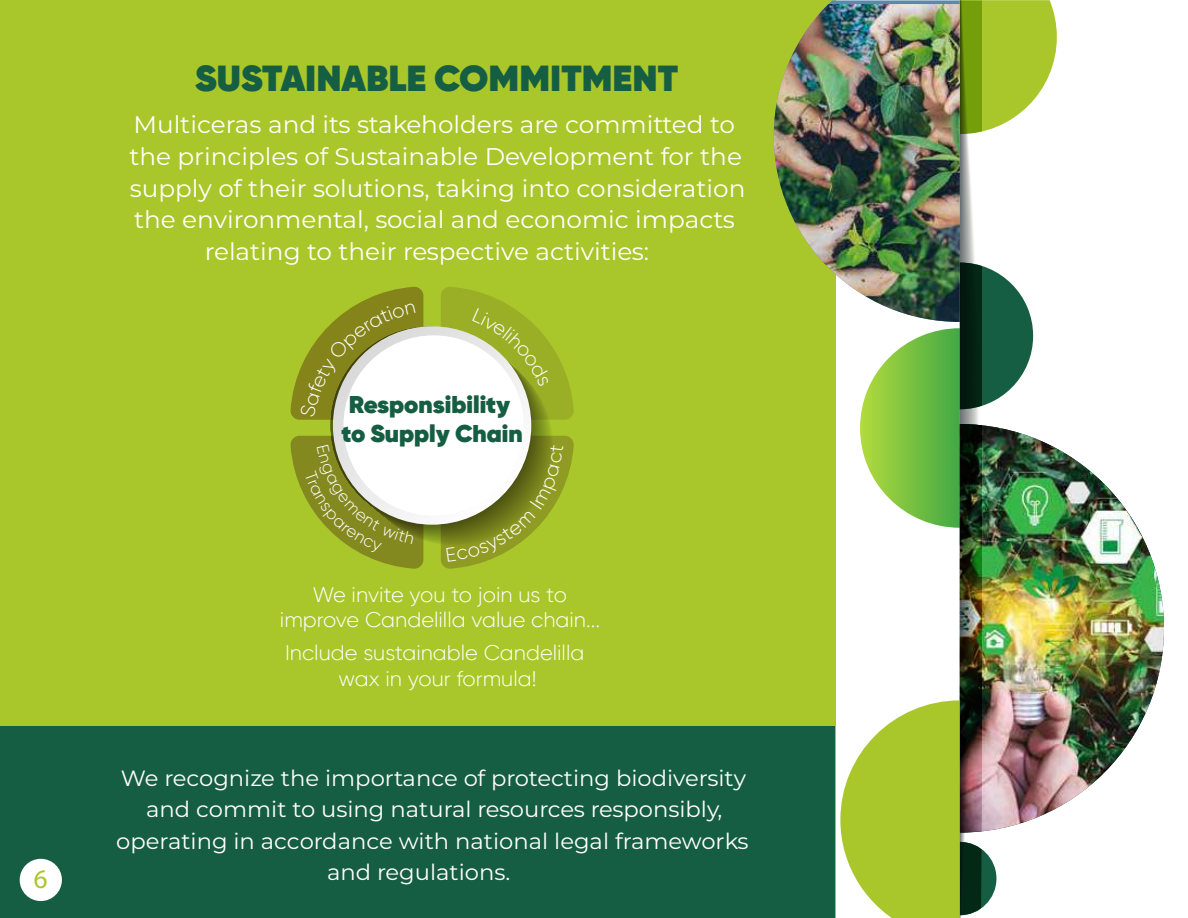
<style>
.page{position:relative;width:1188px;height:918px;background:#fff}
.page>*{position:absolute;margin:0;border:0;box-sizing:border-box;transform-origin:0 0}
.t1{font:800 36.15px "Gilroy";color:#165e43}
.t2{font:26.85px "Myriad Pro";color:#a9c72b}
.t3{font:24.15px "Montserrat";color:#fff}
.t4{font:800 24.15px/29.1px "Gilroy";color:#165e43;text-align:center}
.t5{font:22.05px "Montserrat";color:#fff}
.t6{font:300 21px/25.7px "Gilroy";color:#fff;text-align:center}
</style>
<div class="page">
<img style="left:1057px;top:448px;width:107px;height:360px">
<img style="left:840px;top:0;width:217px;height:918px">
<div style="left:0;top:0;width:836px;height:918px;background:#a9c72b"></div>
<img style="left:774px;top:4px;width:186px;height:318px">
<div style="left:0;top:726px;width:834px;height:192px;background:#165e43"></div>
<div style="left:20px;top:859px;width:42px;height:42px;background:#fff;border-radius:50%"></div>
<svg style="left:290px;top:286px;width:133px;height:134px"></svg>
<svg style="left:441px;top:286px;width:133px;height:134px;fill:#9baf26"></svg>
<svg style="left:441px;top:436px;width:133px;height:133px"></svg>
<svg style="left:290px;top:436px;width:133px;height:133px"></svg>
<svg style="left:333px;top:326px;width:198px;height:199px;background:#e7e8e5"></svg>
<div style="left:343px;top:335px;width:181px;height:181px;background:#fff;border-radius:50%"></div>
<svg style="left:300px;top:303px;width:115px;height:114px"></svg>
<svg style="left:472px;top:308px;width:77px;height:79px"></svg>
<svg style="left:447px;top:445px;width:117px;height:116px"></svg>
<svg style="left:305px;top:445px;width:110px;height:110px"></svg>
<p class="t2" style="left:34px;top:862px;width:15px">6</p>
<h1 class="t1" style="left:195px;top:55px;width:484px">SUSTAINABLE COMMITMENT</h1>
<p class="t3" style="left:133px;top:108px;width:603px">Multiceras and its stakeholders are committed to</p>
<p class="t3" style="left:129px;top:140px;width:614px">the principles of Sustainable Development for the</p>
<p class="t3" style="left:130px;top:171px;width:617px">supply of their solutions, taking into consideration</p>
<p class="t3" style="left:134px;top:203px;width:602px">the environmental, social and economic impacts</p>
<p class="t3" style="left:205px;top:235px;width:446px">relating to their respective activities:</p>
<p class="t4" style="left:341px;top:390px;width:183px">Responsibility to Supply Chain</p>
<p class="t6" style="left:280px;top:581px;width:321px">We invite you to join us to improve Candelilla value chain...</p>
<p class="t6" style="left:285px;top:640px;width:301px">Include sustainable Candelilla wax in your formula!</p>
<p class="t5" style="left:121px;top:763px;width:627px">We recognize the importance of protecting biodiversity</p>
<p class="t5" style="left:146px;top:794px;width:577px">and commit to using natural resources responsibly,</p>
<p class="t5" style="left:116px;top:826px;width:634px">operating in accordance with national legal frameworks</p>
<p class="t5" style="left:327px;top:857px;width:185px">and regulations.</p>
</div>
